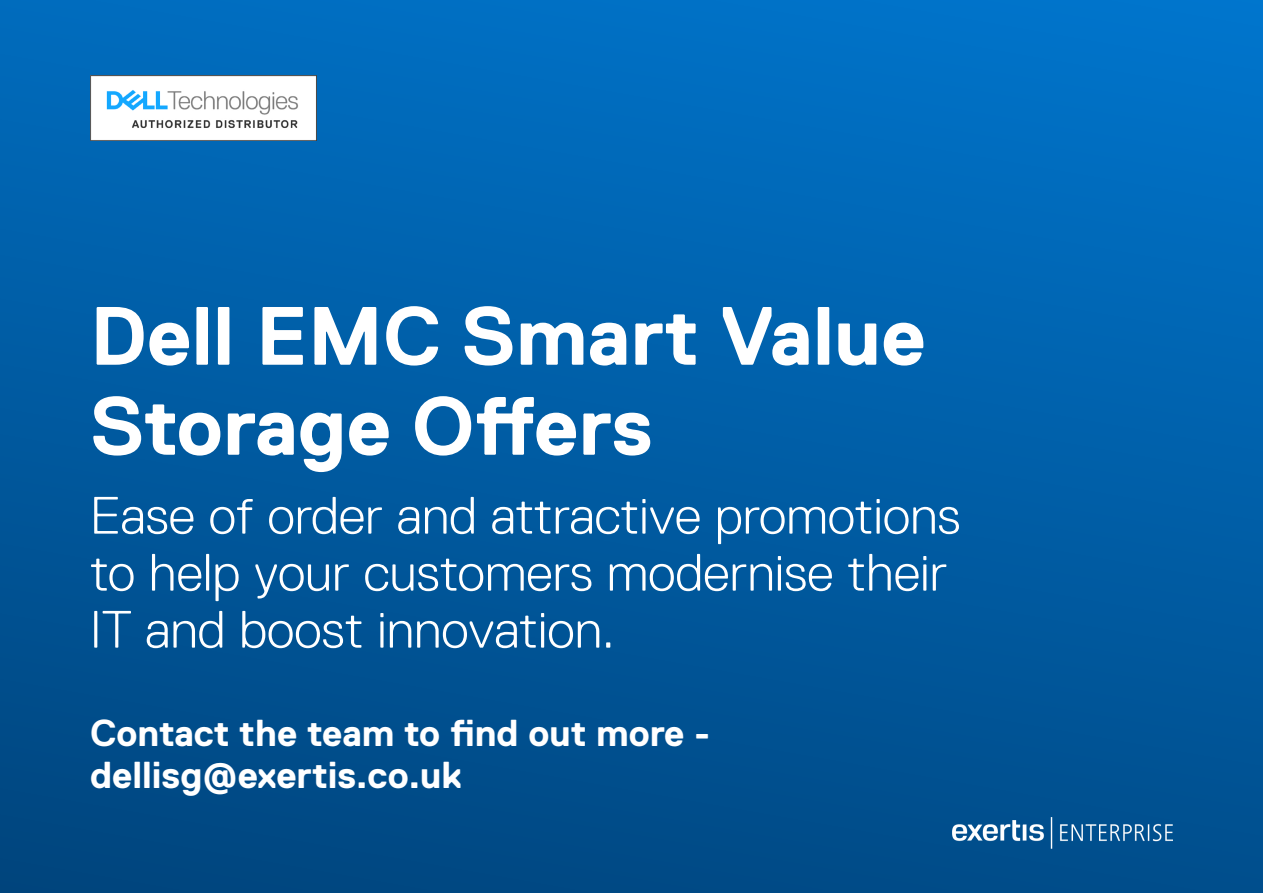
<style>
.page{position:relative;width:1263px;height:893px;background:#fff}
.page>*{position:absolute;margin:0;border:0;box-sizing:border-box;transform-origin:0 0}
.t1{font:700 82.5px/90px "Dell Replica";color:#fff}
.t2{font:300 52.5px/57px "Dell Replica";color:#fff}
.t3{font:700 37.5px/42px "Dell Replica";color:#fff}
</style>
<div class="page">
<div style="left:0;top:0;width:1263px;height:893px;background:linear-gradient(to bottom,#0071c6,#004984)"></div>
<img style="left:90px;top:75px;width:226px;height:66px">
<img style="left:952px;top:817px;width:221px;height:31px">
<p class="t1" style="left:90px;top:292px;width:837px">Dell EMC Smart Value<br>Storage Offers</p>
<p class="t2" style="left:90px;top:487px;width:872px">Ease of order and attractive promotions to help your customers modernise their<br>IT and boost innovation.</p>
<p class="t3" style="left:90px;top:712px;width:622px">Contact the team to find out more - dellisg@exertis.co.uk</p>
</div>
